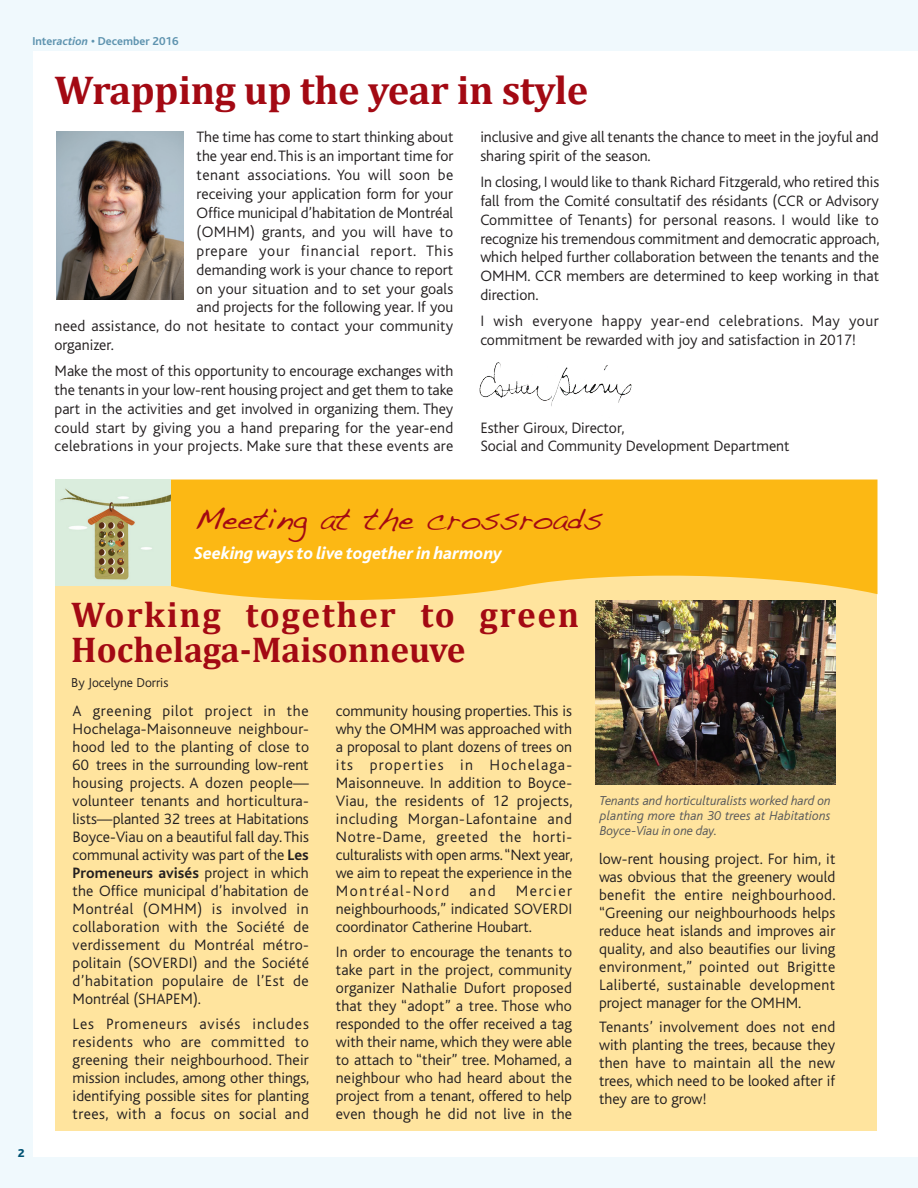
<style>
.page{position:relative;width:918px;height:1188px;background:#f0f9fd}
.page>*{position:absolute;margin:0;border:0;box-sizing:border-box;transform-origin:0 0}
._02-SignatureEsther{font:700 40.5px "Cambria";letter-spacing:-.01em;color:#a30913}
._02-Texte_courant_FR{font:700 36px/34.5px "Cambria";color:#a30913}
.t1{font:31.5px "Handwriting Dakota";color:#a30913}
.t2{font:italic 800 18px "Bliss";color:#fff}
._20c-NouveauxComités{font:300 15.75px/18px "Bliss";letter-spacing:.005em;color:#231f20;text-align:justify}
._02-SignatureEsther-2{font:300 15.75px/18.9px "Bliss";color:#231f20;text-align:justify}
._02-SignatureEsther-3{font:300 15.75px "Bliss";letter-spacing:.025em;color:#231f20}
._02-SignatureEsther-4{font:300 15.75px "Bliss";letter-spacing:.045em;color:#231f20}
._02-SignatureEsther-5{font:300 15.75px "Bliss";letter-spacing:.02em;color:#231f20}
._04-Bas_de_vignette{font:italic 300 13.5px/15px "Bliss";letter-spacing:.005em;color:#57585a;text-align:justify}
._20c-NouveauxComités-2{font:300 13.5px "Bliss";color:#231f20}
.t3{font:700 12px "Bliss";color:#5e93af}
.t4{font:800 12px "Bliss";color:#005273}
.s1{font-style:italic}
.s2{font-weight:700}
</style>
<div class="page">
<div style="left:33px;top:51px;width:885px;height:1105px;background:#fff"></div>
<img style="left:57px;top:132px;width:126px;height:168px">
<img style="left:479px;top:362px;width:153px;height:44px">
<div style="left:56px;top:507px;width:822px;height:624px;background:#ffe49e"></div>
<svg style="left:171px;top:480px;width:707px;height:127px;background:#fcbd26"></svg>
<img style="left:56px;top:480px;width:115px;height:105px">
<img style="left:596px;top:600px;width:239px;height:184px">
<p class="t3" style="left:32px;top:35px;width:148px">Inter<span class="s1">action</span> • December 2016</p>
<p class="_02-SignatureEsther" style="left:55px;top:61px;width:535px">Wrapping up the year in style</p>
<p class="_02-SignatureEsther-2" style="left:197px;top:128px;width:258px">The time has come to start thinking about</p>
<p class="_02-SignatureEsther-2" style="left:197px;top:147px;width:258px">the year end. This is an important time for</p>
<p class="_02-SignatureEsther-3" style="left:197px;top:167px;width:258px">tenant associations. You will soon be</p>
<p class="_02-SignatureEsther-2" style="left:197px;top:185px;width:258px">receiving your application form for your</p>
<p class="_02-SignatureEsther-2" style="left:197px;top:204px;width:258px">Office municipal d’habitation de Montréal</p>
<p class="_02-SignatureEsther-5" style="left:197px;top:223px;width:258px">(OMHM) grants, and you will have to</p>
<p class="_02-SignatureEsther-4" style="left:197px;top:242px;width:258px">prepare your financial report. This</p>
<p class="_02-SignatureEsther-2" style="left:197px;top:260px;width:258px">demanding work is your chance to report</p>
<p class="_02-SignatureEsther-2" style="left:197px;top:279px;width:258px">on your situation and to set your goals</p>
<p class="_02-SignatureEsther-2" style="left:197px;top:298px;width:258px">and projects for the following year. If you</p>
<p class="_02-SignatureEsther-2" style="left:55px;top:317px;width:400px">need assistance, do not hesitate to contact your community</p>
<p class="_02-SignatureEsther-2" style="left:55px;top:336px;width:61px">organizer.</p>
<p class="_02-SignatureEsther-2" style="left:55px;top:362px;width:400px">Make the most of this opportunity to encourage exchanges with the tenants in your low-rent housing project and get them to take part in the activities and get involved in organizing them. They could start by giving you a hand preparing for the year-end celebrations in your projects. Make sure that these events are</p>
<p class="_02-SignatureEsther-2" style="left:480px;top:128px;width:400px">inclusive and give all tenants the chance to meet in the joyful and sharing spirit of the season.</p>
<p class="_02-SignatureEsther-2" style="left:480px;top:173px;width:401px">In closing, I would like to thank Richard Fitzgerald, who retired this fall from the Comité consultatif des résidants (CCR or Advisory Committee of Tenants) for personal reasons. I would like to recognize his tremendous commitment and democratic approach, which helped further collaboration between the tenants and the OMHM. CCR members are determined to keep working in that direction.</p>
<p class="_02-SignatureEsther-2" style="left:480px;top:312px;width:400px">I wish everyone happy year-end celebrations. May your commitment be rewarded with joy and satisfaction in 2017!</p>
<p class="_02-SignatureEsther-2" style="left:480px;top:418px;width:146px">Esther Giroux, Director,</p>
<p class="_02-SignatureEsther-2" style="left:480px;top:437px;width:311px">Social and Community Development Department</p>
<p class="t4" style="left:18px;top:1146px;width:8px">2</p>
<p class="t1" style="left:194px;top:500px;width:410px">Meeting at the crossroads</p>
<p class="t2" style="left:194px;top:544px;width:310px">Seeking ways to live together in harmony</p>
<p class="_02-Texte_courant_FR" style="left:71px;top:596px;width:509px">Working together to green<br>Hochelaga-Maisonneuve</p>
<p class="_20c-NouveauxComités-2" style="left:71px;top:675px;width:99px">By Jocelyne Dorris</p>
<p class="_20c-NouveauxComités" style="left:73px;top:703px;width:238px">A greening pilot project in the Hochelaga-Maisonneuve neighbour&shy;hood led to the planting of close to 60 trees in the surrounding low-rent housing projects. A dozen people— volunteer tenants and horticultura&shy;lists—planted 32 trees at Habitations Boyce-Viau on a beautiful fall day. This communal activity was part of the <span class="s2">Les Promeneurs avisés</span> project in which the Office municipal d’habitation de Montréal (OMHM) is involved in collaboration with the Société de verdissement du Montréal métro&shy;politain (SOVERDI) and the Société d’habitation populaire de l’Est de Montréal (SHAPEM).</p>
<p class="_20c-NouveauxComités" style="left:73px;top:1015px;width:238px">Les Promeneurs avisés includes residents who are committed to greening their neighbourhood. Their mission includes, among other things, identifying possible sites for planting trees, with a focus on social and</p>
<p class="_20c-NouveauxComités" style="left:336px;top:703px;width:238px">community housing properties. This is why the OMHM was approached with a proposal to plant dozens of trees on its properties in Hochelaga-Maisonneuve. In addition to Boyce-Viau, the residents of 12 projects, including Morgan-Lafontaine and Notre-Dame, greeted the horti&shy;culturalists with open arms. “Next year, we aim to repeat the experience in the Montréal-Nord</p>
<p class="_20c-NouveauxComités" style="left:469px;top:883px;width:28px">and</p>
<p class="_20c-NouveauxComités" style="left:336px;top:883px;width:238px;text-indent:180px">Mercier neighbourhoods,” indicated SOVERDI coordinator Catherine Houbart.</p>
<p class="_20c-NouveauxComités" style="left:336px;top:943px;width:238px">In order to encourage the tenants to take part in the project, community organizer Nathalie Dufort proposed that they “adopt” a tree. Those who responded to the offer received a tag with their name, which they were able to attach to “their” tree. Mohamed, a neighbour who had heard about the project from a tenant, offered to help even though he did not live in the</p>
<p class="_04-Bas_de_vignette" style="left:600px;top:794px;width:233px">Tenants and horticulturalists worked hard on planting more than 30 trees at Habitations Boyce-Viau in one day.</p>
<p class="_20c-NouveauxComités" style="left:599px;top:850px;width:238px">low-rent housing project. For him, it was obvious that the greenery would benefit the entire neighbourhood. “Greening our neighbourhoods helps reduce heat islands and improves air quality, and also beautifies our living environment,” pointed out Brigitte Laliberté, sustainable development project manager for the OMHM.</p>
<p class="_20c-NouveauxComités" style="left:599px;top:1018px;width:238px">Tenants’ involvement does not end with planting the trees, because they then have to maintain all the new trees, which need to be looked after if they are to grow!</p>
</div>
